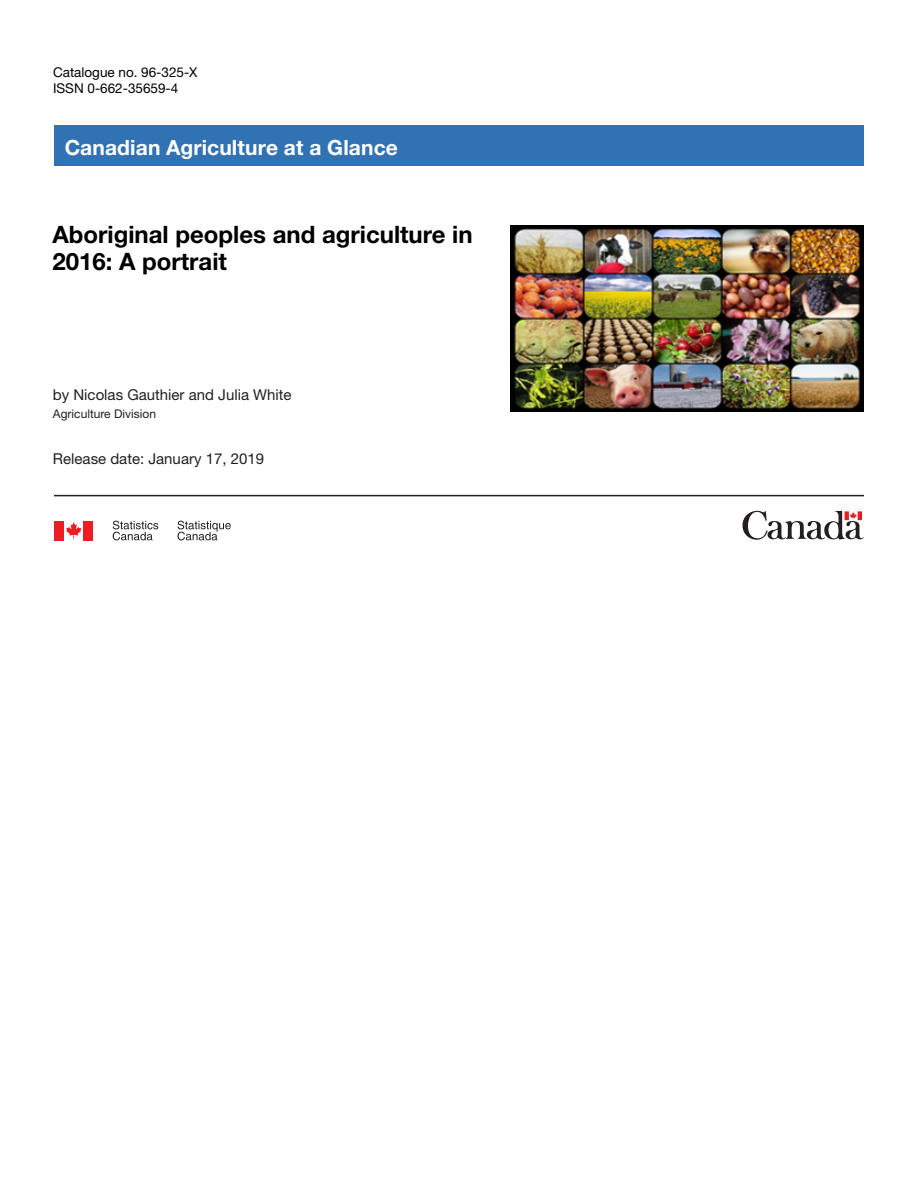
<style>
.page{position:relative;width:918px;height:1188px;background:#fff}
.page>*{position:absolute;margin:0;border:0;box-sizing:border-box;transform-origin:0 0}
.t1{font:700 24px/27px "Helvetica Neue LT Std";color:#000}
.t2{font:700 21px "Helvetica Neue LT Std";letter-spacing:.005em;color:#fff}
.t3{font:15px "Helvetica Neue LT Std";color:#231f20}
.t4{font:13.5px/16.5px "Helvetica Neue LT Std";color:#000}
.t5{font:12px "Helvetica Neue LT Std";color:#231f20}
</style>
<div class="page">
<hr style="left:54px;top:495px;width:810px;height:1px;background:#231f20">
<svg style="left:742px;top:511px;width:122px;height:29px"></svg>
<svg style="left:66px;top:522px;width:15px;height:17px"></svg>
<div style="left:54px;top:521px;width:10px;height:19px;background:#ee1d23"></div>
<div style="left:84px;top:521px;width:9px;height:19px;background:#ee1d23"></div>
<svg style="left:178px;top:521px;width:53px;height:19px"></svg>
<svg style="left:113px;top:521px;width:45px;height:19px"></svg>
<img style="left:510px;top:226px;width:353px;height:185px">
<div style="left:54px;top:125px;width:810px;height:40px;background:#3172b4"></div>
<p class="t4" style="left:53px;top:63px;width:146px">Catalogue no. 96‑325‑X<br>ISSN 0-662-35659-4</p>
<h2 class="t2" style="left:65px;top:135px;width:335px">Canadian Agriculture at a Glance</h2>
<h1 class="t1" style="left:52px;top:220px;width:422px">Aboriginal peoples and agriculture in<br>2016: A portrait</h1>
<p class="t3" style="left:53px;top:385px;width:240px">by Nicolas Gauthier and Julia White</p>
<p class="t5" style="left:53px;top:406px;width:105px">Agriculture Division</p>
<p class="t3" style="left:53px;top:449px;width:213px">Release date: January 17, 2019</p>
</div>
